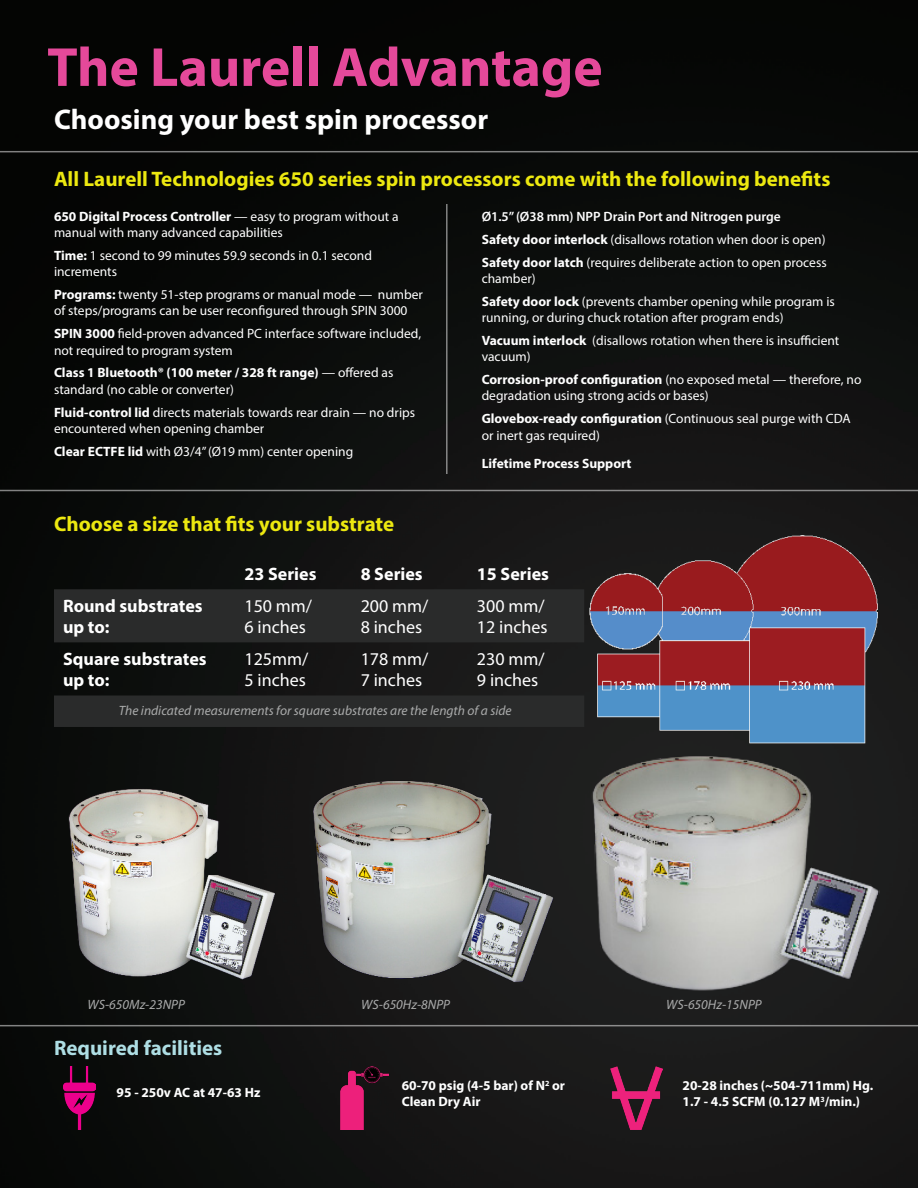
<style>
.page{position:relative;width:918px;height:1188px;background:#fff}
.page>*{position:absolute;margin:0;border:0;box-sizing:border-box;transform-origin:0 0}
.t1{font:700 55.5px "Myriad Pro";color:#e5499a}
.t2{font:700 28.5px "Myriad Pro";color:#fff}
.t3{font:700 21px "Myriad Pro";color:#ece810}
.t4{font:700 21px "Myriad Pro";color:#aedee4}
.t5{font:18px "Myriad Pro";color:#fff}
.t6{font:700 18px/21.6px "Myriad Pro";color:#fff}
.t7{font:13.5px/16.2px "Myriad Pro";color:#fff}
.t8{font:700 13.5px/16.2px "Myriad Pro";color:#fff}
.t9{font:italic 13.5px "Myriad Pro";color:#aaabab}
.t10{font:600 13.5px "Myriad Pro";color:#fff}
.s1{font-weight:700}
</style>
<div class="page">
<img style="left:0;top:0;width:918px;height:1188px">
<svg style="left:54px;top:589px;width:523px;height:138px;background:#212221"></svg>
<img style="left:577px;top:536px;width:300px;height:207px">
<hr style="left:446px;top:204px;width:2px;height:270px;background:#fff">
<hr style="left:0;top:151px;width:918px;height:1px;background:#fff">
<hr style="left:0;top:490px;width:918px;height:1px;background:#fff">
<img style="left:556px;top:743px;width:341px;height:256px">
<img style="left:311px;top:779px;width:243px;height:207px">
<img style="left:54px;top:780px;width:228px;height:205px">
<hr style="left:0;top:1025px;width:918px;height:1px;background:#fff">
<img style="left:63px;top:1067px;width:32px;height:62px">
<img style="left:340px;top:1067px;width:49px;height:63px">
<img style="left:610px;top:1066px;width:52px;height:63px">
<p class="t1" style="left:47px;top:31px;width:557px">The Laurell Advantage</p>
<p class="t2" style="left:54px;top:101px;width:436px">Choosing your best spin processor</p>
<p class="t3" style="left:54px;top:165px;width:778px">All Laurell Technologies 650 series spin processors come with the following benefits</p>
<p class="t7" style="left:54px;top:208px;width:346px"><span class="s1">650 Digital Process Controller</span> — easy to program without a manual with many advanced capabilities</p>
<p class="t7" style="left:54px;top:247px;width:320px"><span class="s1">Time:</span> 1 second to 99 minutes 59.9 seconds in 0.1 second increments</p>
<p class="t7" style="left:54px;top:286px;width:371px"><span class="s1">Programs:</span> twenty 51-step programs or manual mode — number of steps/programs can be user reconfigured through SPIN 3000</p>
<p class="t7" style="left:54px;top:325px;width:369px"><span class="s1">SPIN 3000</span> field-proven advanced PC interface software included, not required to program system</p>
<p class="t7" style="left:54px;top:365px;width:341px"><span class="s1">Class 1 Bluetooth® (100 meter / 328 ft range)</span> — offered as standard (no cable or converter)</p>
<p class="t7" style="left:54px;top:404px;width:363px"><span class="s1">Fluid-control lid</span> directs materials towards rear drain — no drips encountered when opening chamber</p>
<p class="t7" style="left:54px;top:443px;width:301px"><span class="s1">Clear ECTFE lid</span> with Ø3/4” (Ø19 mm) center opening</p>
<p class="t3" style="left:54px;top:510px;width:342px">Choose a size that fits your substrate</p>
<p class="t10" style="left:482px;top:208px;width:301px">Ø1.5” (Ø38 mm) NPP Drain Port and Nitrogen purge</p>
<p class="t7" style="left:482px;top:231px;width:345px"><span class="s1">Safety door interlock</span> (disallows rotation when door is open)</p>
<p class="t7" style="left:482px;top:254px;width:347px"><span class="s1">Safety door latch</span> (requires deliberate action to open process chamber)</p>
<p class="t7" style="left:482px;top:293px;width:355px"><span class="s1">Safety door lock</span> (prevents chamber opening while program is running, or during chuck rotation after program ends)</p>
<p class="t7" style="left:482px;top:332px;width:359px"><span class="s1">Vacuum interlock</span> (disallows rotation when there is insufficient vacuum)</p>
<p class="t7" style="left:482px;top:371px;width:381px"><span class="s1">Corrosion-proof configuration</span> (no exposed metal — therefore, no degradation using strong acids or bases)</p>
<p class="t7" style="left:482px;top:411px;width:371px"><span class="s1">Glovebox-ready configuration</span> (Continuous seal purge with CDA or inert gas required)</p>
<p class="t8" style="left:482px;top:455px;width:151px">Lifetime Process Support</p>
<p class="t6" style="left:244px;top:563px;width:74px">23 Series</p>
<p class="t6" style="left:361px;top:563px;width:64px">8 Series</p>
<p class="t6" style="left:477px;top:563px;width:74px">15 Series</p>
<p class="t6" style="left:63px;top:594px;width:141px">Round substrates up to:</p>
<p class="t5" style="left:244px;top:595px;width:69px">150 mm/</p>
<p class="t5" style="left:244px;top:616px;width:63px">6 inches</p>
<p class="t5" style="left:361px;top:595px;width:69px">200 mm/</p>
<p class="t5" style="left:361px;top:616px;width:63px">8 inches</p>
<p class="t5" style="left:477px;top:595px;width:69px">300 mm/</p>
<p class="t5" style="left:477px;top:616px;width:72px">12 inches</p>
<p class="t6" style="left:63px;top:647px;width:145px">Square substrates up to:</p>
<p class="t5" style="left:244px;top:648px;width:65px">125mm/</p>
<p class="t5" style="left:477px;top:648px;width:69px">230 mm/</p>
<p class="t5" style="left:477px;top:669px;width:63px">9 inches</p>
<p class="t9" style="left:119px;top:702px;width:394px">The indicated measurements for square substrates are the length of a side</p>
<p class="t5" style="left:361px;top:648px;width:69px">178 mm/</p>
<p class="t5" style="left:361px;top:669px;width:63px">7 inches</p>
<p class="t5" style="left:244px;top:669px;width:63px">5 inches</p>
<p class="t9" style="left:87px;top:996px;width:99px">WS-650Mz-23NPP</p>
<p class="t4" style="left:54px;top:1035px;width:170px">Required facilities</p>
<p class="t8" style="left:117px;top:1084px;width:145px">95 - 250v AC at 47-63 Hz</p>
<p class="t8" style="left:402px;top:1077px;width:165px">60-70 psig (4-5 bar) of N<sup>2</sup> or<br>Clean Dry Air</p>
<p class="t8" style="left:683px;top:1077px;width:192px">20-28 inches (~504-711mm) Hg.</p>
<p class="t9" style="left:361px;top:996px;width:90px">WS-650Hz-8NPP</p>
<p class="t9" style="left:666px;top:996px;width:97px">WS-650Hz-15NPP</p>
<p class="t8" style="left:683px;top:1093px;width:179px">1.7 - 4.5 SCFM (0.127 M<sup>3</sup>/min.)</p>
</div>
